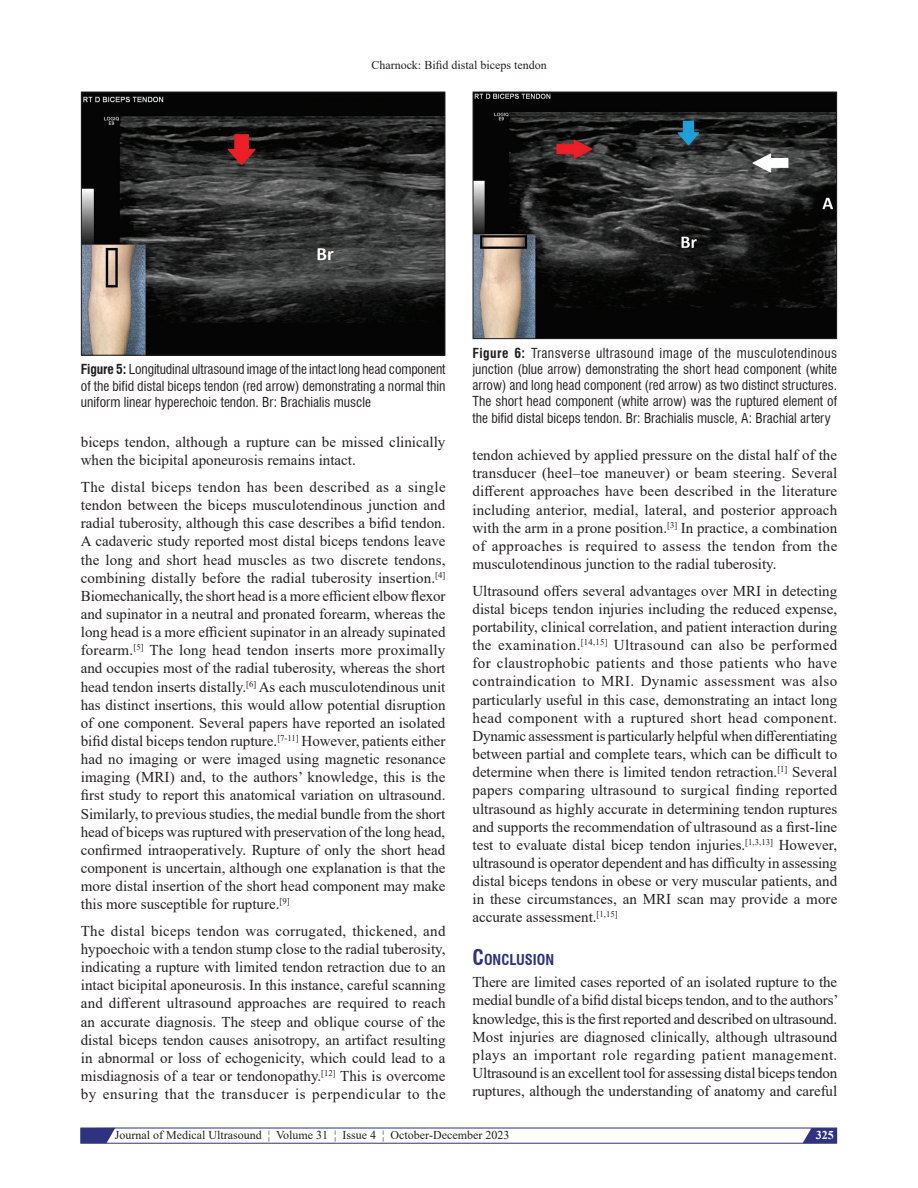
<style>
.page{position:relative;width:918px;height:1188px;background:#fff}
.page>*{position:absolute;margin:0;border:0;box-sizing:border-box;transform-origin:0 0}
.TX{font:15px/18.1px "Times New Roman";color:#231f20;text-align:justify}
.t1{font:700 condensed 14.7px "Swiss 721 BT";color:#2f337f}
.FGC{font:condensed 13.5px/16.2px "Swiss 721 BT";color:#231f20;text-align:justify}
.t2{font:12px "Times New Roman";color:#231f20}
.t3{font:700 12px "Times New Roman";color:#fff}
.s1{font-weight:700}
.s2{font-size:21px}
</style>
<div class="page">
<svg style="left:80px;top:1128px;width:758px;height:16px"></svg>
<img style="left:83px;top:94px;width:360px;height:259px">
<div style="left:81px;top:92px;width:364px;height:263px;border:1px solid #231f20"></div>
<img style="left:475px;top:94px;width:360px;height:243px">
<div style="left:473px;top:92px;width:364px;height:247px;border:1px solid #231f20"></div>
<p class="t2" style="left:371px;top:56px;width:177px">Charnock: Bifid distal biceps tendon</p>
<p class="FGC" style="left:81px;top:361px;width:366px"><span class="s1">Figure 5:</span> Longitudinal ultrasound image of the intact long head component of the bifid distal biceps tendon (red arrow) demonstrating a normal thin uniform linear hyperechoic tendon. Br: Brachialis muscle</p>
<p class="TX" style="left:81px;top:433px;width:366px">biceps tendon, although a rupture can be missed clinically when the bicipital aponeurosis remains intact.</p>
<p class="TX" style="left:81px;top:477px;width:366px">The distal biceps tendon has been described as a single tendon between the biceps musculotendinous junction and radial tuberosity, although this case describes a bifid tendon.<br>A cadaveric study reported most distal biceps tendons leave the long and short head muscles as two discrete tendons, combining distally before the radial tuberosity insertion.<sup>[4] </sup>Biomechanically, the short head is a more efficient elbow flexor and supinator in a neutral and pronated forearm, whereas the long head is a more efficient supinator in an already supinated forearm.<sup>[5]</sup> The long head tendon inserts more proximally and occupies most of the radial tuberosity, whereas the short head tendon inserts distally.<sup>[6]</sup> As each musculotendinous unit has distinct insertions, this would allow potential disruption of one component. Several papers have reported an isolated bifid distal biceps tendon rupture.<sup>[7‑11]</sup> However, patients either had no imaging or were imaged using magnetic resonance imaging (MRI) and, to the authors’ knowledge, this is the first study to report this anatomical variation on ultrasound.<br>Similarly, to previous studies, the medial bundle from the short head of biceps was ruptured with preservation of the long head, confirmed intraoperatively. Rupture of only the short head component is uncertain, although one explanation is that the more distal insertion of the short head component may make this more susceptible for rupture.<sup>[9]</sup></p>
<p class="TX" style="left:81px;top:921px;width:366px">The distal biceps tendon was corrugated, thickened, and hypoechoic with a tendon stump close to the radial tuberosity, indicating a rupture with limited tendon retraction due to an intact bicipital aponeurosis. In this instance, careful scanning and different ultrasound approaches are required to reach an accurate diagnosis. The steep and oblique course of the distal biceps tendon causes anisotropy, an artifact resulting in abnormal or loss of echogenicity, which could lead to a misdiagnosis of a tear or tendonopathy.<sup>[12]</sup> This is overcome by ensuring that the transducer is perpendicular to the</p>
<p class="FGC" style="left:472px;top:345px;width:366px"><span class="s1">Figure 6:</span> Transverse ultrasound image of the musculotendinous junction (blue arrow) demonstrating the short head component (white arrow) and long head component (red arrow) as two distinct structures.<br>The short head component (white arrow) was the ruptured element of the bifid distal biceps tendon. Br: Brachialis muscle, A: Brachial artery</p>
<p class="TX" style="left:472px;top:446px;width:366px">tendon achieved by applied pressure on the distal half of the transducer (heel–toe maneuver) or beam steering. Several different approaches have been described in the literature including anterior, medial, lateral, and posterior approach with the arm in a prone position.<sup>[3]</sup> In practice, a combination of approaches is required to assess the tendon from the musculotendinous junction to the radial tuberosity.</p>
<p class="TX" style="left:472px;top:581px;width:366px">Ultrasound offers several advantages over MRI in detecting distal biceps tendon injuries including the reduced expense, portability, clinical correlation, and patient interaction during the examination.<sup>[14,15]</sup> Ultrasound can also be performed for claustrophobic patients and those patients who have contraindication to MRI. Dynamic assessment was also particularly useful in this case, demonstrating an intact long head component with a ruptured short head component.<br>Dynamic assessment is particularly helpful when differentiating between partial and complete tears, which can be difficult to determine when there is limited tendon retraction.<sup>[1]</sup> Several papers comparing ultrasound to surgical finding reported ultrasound as highly accurate in determining tendon ruptures and supports the recommendation of ultrasound as a first‑line test to evaluate distal bicep tendon injuries.<sup>[1,3,13]</sup> However, ultrasound is operator dependent and has difficulty in assessing distal biceps tendons in obese or very muscular patients, and in these circumstances, an MRI scan may provide a more accurate assessment.<sup>[1,15]</sup></p>
<h1 class="t1" style="left:472px;top:951px;width:83px"><span class="s2">C</span>ONCLUSION</h1>
<p class="TX" style="left:472px;top:973px;width:367px">There are limited cases reported of an isolated rupture to the medial bundle of a bifid distal biceps tendon, and to the authors’ knowledge, this is the first reported and described on ultrasound.<br>Most injuries are diagnosed clinically, although ultrasound plays an important role regarding patient management.<br>Ultrasound is an excellent tool for assessing distal biceps tendon ruptures, although the understanding of anatomy and careful</p>
<p class="t2" style="left:115px;top:1127px;width:396px">Journal of Medical Ultrasound ¦ Volume 31 ¦ Issue 4 ¦ October-December 2023</p>
<p class="t3" style="left:816px;top:1127px;width:19px">325</p>
</div>
